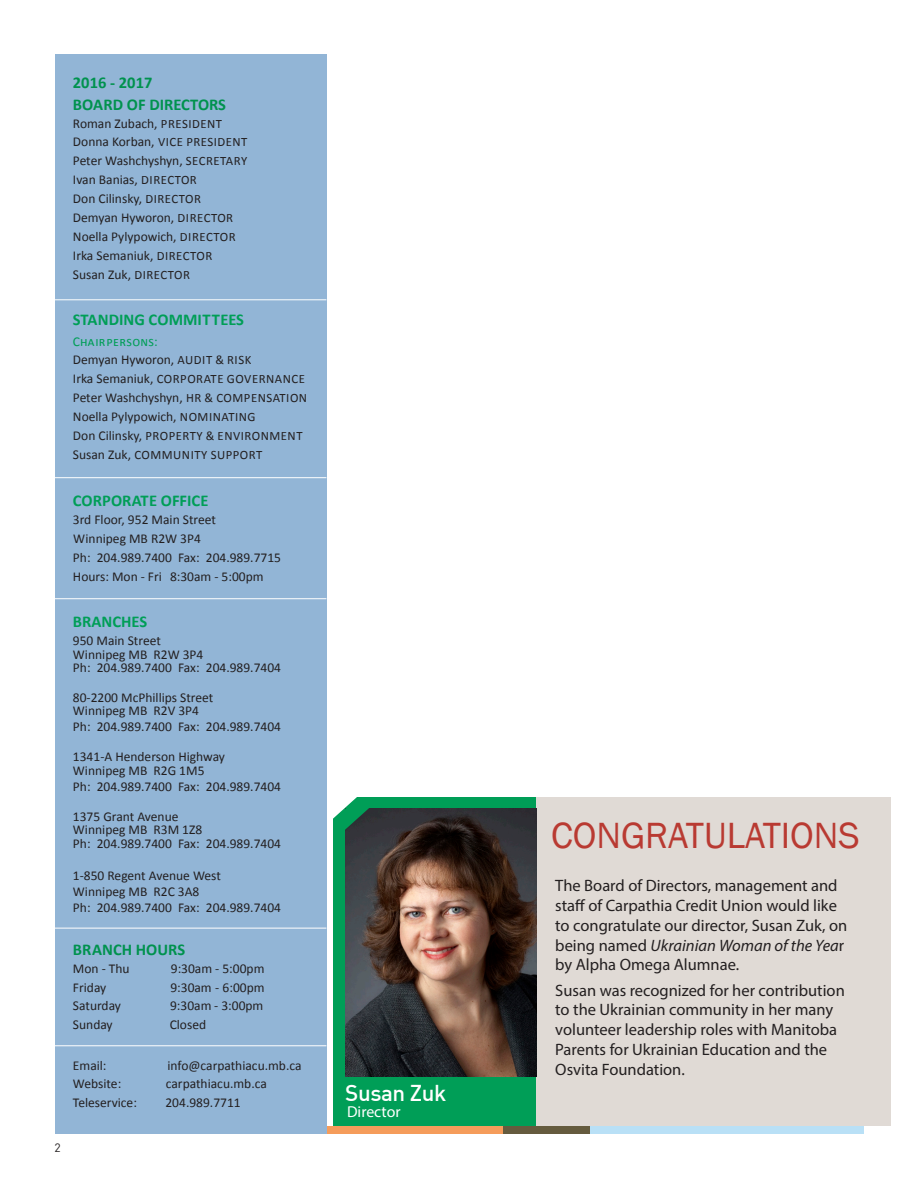
<style>
.page{position:relative;width:918px;height:1188px;background:#fff}
.page>*{position:absolute;margin:0;border:0;box-sizing:border-box;transform-origin:0 0}
.headings_DIN{font:37.5px "Franklin Gothic";color:#b93a32}
.t1{font:500 22.5px "DIN";letter-spacing:-.02em;color:#fff}
.Janna_s_Paragraph_1{font:16.5px/19.8px "Myriad Pro";color:#231f20}
.t2{font:700 16.5px "Calibri";color:#009e57}
.t3{font:700 16.5px "Calibri";color:#00924e}
.t4{font:15.9px "Myriad Pro";color:#fff}
.t5{font:13.5px "Calibri";color:#231f20}
.t6{font:13.5px "Calibri";letter-spacing:.02em;color:#009e57}
.t7{font:12.75px "Calibri";letter-spacing:.04em;color:#231f20}
.t8{font:12px "DIN";color:#231f20}
.s1{font-size:12.75px}
.s2{font-size:13.5px}
.s3{font-style:italic}
</style>
<div class="page">
<div style="left:536px;top:797px;width:355px;height:328px;background:#e0dad5"></div>
<div style="left:334px;top:797px;width:202px;height:328px;background:#009e57"></div>
<img style="left:345px;top:809px;width:191px;height:267px">
<svg style="left:326px;top:744px;width:51px;height:95px"></svg>
<div style="left:589px;top:1126px;width:275px;height:8px;background:#b9e0f6"></div>
<div style="left:503px;top:1126px;width:86px;height:8px;background:#655b3e"></div>
<div style="left:55px;top:1126px;width:448px;height:8px;background:#f59c5b"></div>
<div style="left:55px;top:54px;width:271px;height:1080px;background:#92b5d6"></div>
<hr style="left:55px;top:299px;width:271px;height:1px;background:#fff">
<hr style="left:55px;top:477px;width:271px;height:1px;background:#fff">
<hr style="left:53px;top:598px;width:273px;height:1px;background:#fff">
<hr style="left:53px;top:928px;width:273px;height:1px;background:#fff">
<hr style="left:53px;top:1045px;width:273px;height:1px;background:#fff">
<p class="t3" style="left:73px;top:72px;width:81px">2016 - 2017</p>
<p class="t3" style="left:73px;top:94px;width:155px">BOARD OF DIRECTORS</p>
<p class="t5" style="left:73px;top:115px;width:151px">Roman Zubach, <span class="s1">PRESIDENT</span></p>
<p class="t7" style="left:73px;top:134px;width:176px"><span class="s2">Donna Korban,</span> VICE PRESIDENT</p>
<p class="t5" style="left:73px;top:152px;width:176px">Peter Washchyshyn, <span class="s1">SECRETARY</span></p>
<p class="t5" style="left:73px;top:171px;width:125px">Ivan Banias, <span class="s1">DIRECTOR</span></p>
<p class="t5" style="left:73px;top:190px;width:130px">Don Cilinsky, <span class="s1">DIRECTOR</span></p>
<p class="t5" style="left:73px;top:209px;width:162px">Demyan Hyworon, <span class="s1">DIRECTOR</span></p>
<p class="t5" style="left:73px;top:228px;width:164px">Noella Pylypowich, <span class="s1">DIRECTOR</span></p>
<p class="t5" style="left:73px;top:247px;width:141px">Irka Semaniuk, <span class="s1">DIRECTOR</span></p>
<p class="t5" style="left:73px;top:266px;width:119px">Susan Zuk, <span class="s1">DIRECTOR</span></p>
<p class="t2" style="left:73px;top:309px;width:173px">STANDING COMMITTEES</p>
<p class="t6" style="left:73px;top:333px;width:86px">Chairpersons:</p>
<p class="t5" style="left:73px;top:351px;width:180px">Demyan Hyworon, <span class="s1">AUDIT &amp; RISK</span></p>
<p class="t7" style="left:73px;top:371px;width:234px"><span class="s2">Irka Semaniuk,</span> CORPORATE GOVERNANCE</p>
<p class="t5" style="left:73px;top:389px;width:236px">Peter Washchyshyn, <span class="s1">HR &amp; COMPENSATION</span></p>
<p class="t5" style="left:73px;top:408px;width:184px">Noella Pylypowich, <span class="s1">NOMINATING</span></p>
<p class="t7" style="left:73px;top:427px;width:231px"><span class="s2">Don Cilinsky,</span> PROPERTY &amp; ENVIRONMENT</p>
<p class="t7" style="left:73px;top:446px;width:191px"><span class="s2">Susan Zuk,</span> COMMUNITY SUPPORT</p>
<p class="t2" style="left:73px;top:490px;width:137px">CORPORATE OFFICE</p>
<p class="t5" style="left:73px;top:511px;width:144px">3rd Floor, 952 Main Street</p>
<p class="t5" style="left:73px;top:530px;width:129px">Winnipeg MB R2W 3P4</p>
<p class="t5" style="left:73px;top:549px;width:210px">Ph: 204.989.7400 Fax: 204.989.7715</p>
<p class="t5" style="left:73px;top:568px;width:192px">Hours: Mon - Fri 8:30am - 5:00pm</p>
<p class="t2" style="left:73px;top:611px;width:76px">BRANCHES</p>
<p class="t5" style="left:73px;top:632px;width:89px">950 Main Street</p>
<p class="t5" style="left:73px;top:646px;width:132px">Winnipeg MB R2W 3P4</p>
<p class="t5" style="left:73px;top:659px;width:210px">Ph: 204.989.7400 Fax: 204.989.7404</p>
<p class="t5" style="left:73px;top:689px;width:142px">80-2200 McPhillips Street</p>
<p class="t5" style="left:73px;top:702px;width:128px">Winnipeg MB R2V 3P4</p>
<p class="t5" style="left:73px;top:718px;width:210px">Ph: 204.989.7400 Fax: 204.989.7404</p>
<p class="t5" style="left:73px;top:748px;width:154px">1341-A Henderson Highway</p>
<p class="t5" style="left:73px;top:762px;width:133px">Winnipeg MB R2G 1M5</p>
<p class="t5" style="left:73px;top:778px;width:210px">Ph: 204.989.7400 Fax: 204.989.7404</p>
<p class="t5" style="left:73px;top:808px;width:107px">1375 Grant Avenue</p>
<p class="t5" style="left:73px;top:821px;width:131px">Winnipeg MB R3M 1Z8</p>
<p class="t5" style="left:73px;top:835px;width:210px">Ph: 204.989.7400 Fax: 204.989.7404</p>
<p class="t5" style="left:73px;top:867px;width:149px">1-850 Regent Avenue West</p>
<p class="t5" style="left:73px;top:883px;width:128px">Winnipeg MB R2C 3A8</p>
<p class="t5" style="left:73px;top:899px;width:210px">Ph: 204.989.7400 Fax: 204.989.7404</p>
<p class="t3" style="left:73px;top:939px;width:114px">BRANCH HOURS</p>
<p class="t5" style="left:73px;top:960px;width:58px">Mon - Thu</p>
<p class="t5" style="left:171px;top:960px;width:95px">9:30am - 5:00pm</p>
<p class="t5" style="left:73px;top:978px;width:35px">Friday</p>
<p class="t5" style="left:170px;top:978px;width:96px">9:30am - 6:00pm</p>
<p class="t5" style="left:73px;top:997px;width:50px">Saturday</p>
<p class="t5" style="left:170px;top:997px;width:95px">9:30am - 3:00pm</p>
<p class="t5" style="left:73px;top:1016px;width:41px">Sunday</p>
<p class="t5" style="left:170px;top:1016px;width:38px">Closed</p>
<p class="t5" style="left:73px;top:1056px;width:35px">Email:</p>
<p class="t5" style="left:167px;top:1056px;width:136px">info@carpathiacu.mb.ca</p>
<p class="t5" style="left:73px;top:1075px;width:50px">Website:</p>
<p class="t5" style="left:166px;top:1075px;width:102px">carpathiacu.mb.ca</p>
<p class="t5" style="left:73px;top:1094px;width:65px">Teleservice:</p>
<p class="t5" style="left:165px;top:1094px;width:77px">204.989.7711</p>
<p class="t8" style="left:55px;top:1141px;width:8px">2</p>
<p class="t1" style="left:345px;top:1078px;width:103px">Susan Zuk</p>
<p class="t4" style="left:347px;top:1101px;width:55px">Director</p>
<p class="headings_DIN" style="left:551px;top:812px;width:310px">CONGRATULATIONS</p>
<p class="Janna_s_Paragraph_1" style="left:555px;top:875px;width:293px">The Board of Directors, management and staff of Carpathia Credit Union would like to congratulate our director, Susan Zuk, on being named <span class="s3">Ukrainian Woman of the Yea</span>r by Alpha Omega Alumnae.</p>
<p class="Janna_s_Paragraph_1" style="left:555px;top:980px;width:291px">Susan was recognized for her contribution to the Ukrainian community in her many volunteer leadership roles with Manitoba Parents for Ukrainian Education and the Osvita Foundation.</p>
</div>
